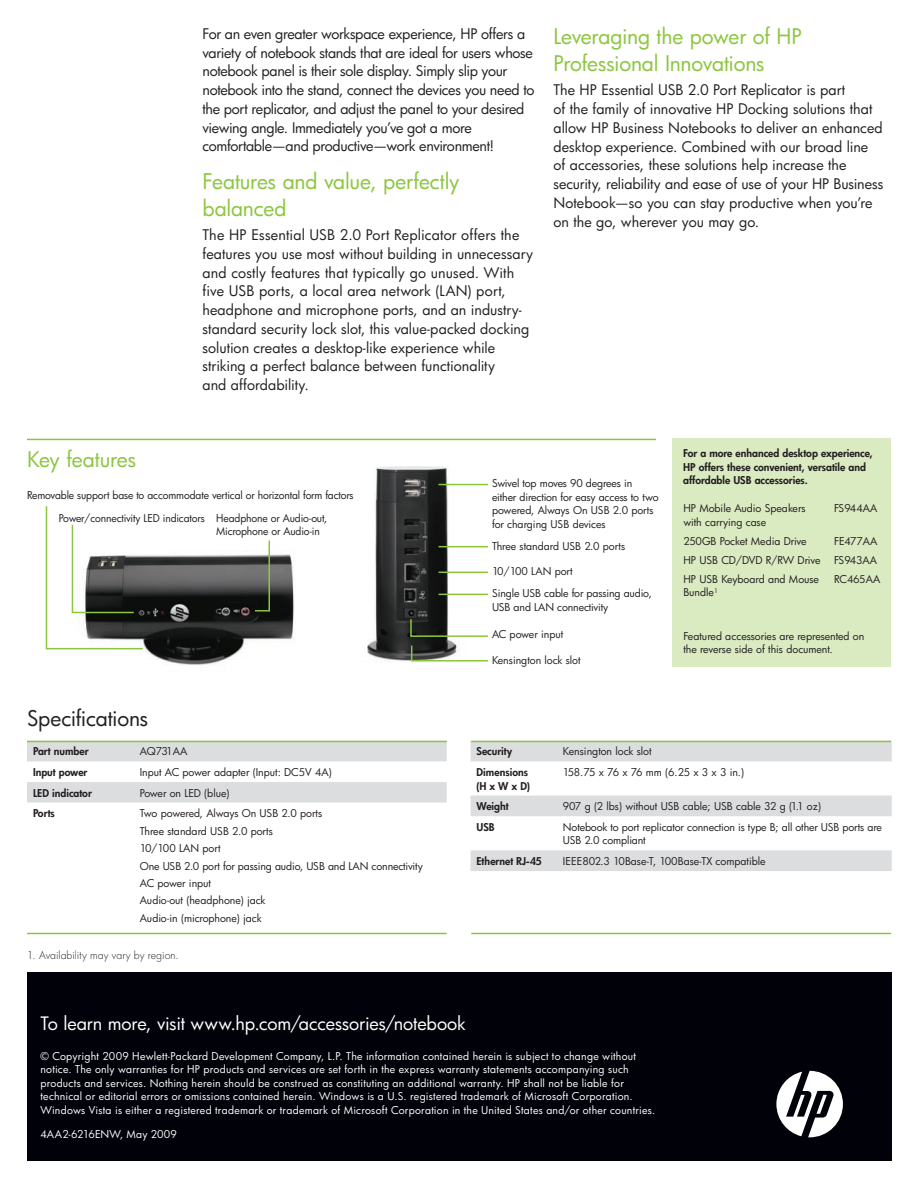
<style>
.page{position:relative;width:918px;height:1188px;background:#fff}
.page>*{position:absolute;margin:0;border:0;box-sizing:border-box;transform-origin:0 0}
.t1{font:21px/27px "HP Futura";letter-spacing:-.01em;color:#8bc63e}
.t2{font:21px "HP Futura";letter-spacing:-.02em;color:#231f20}
.t3{font:18px "HP Futura";letter-spacing:-.005em;color:#fff}
.t4{font:14.25px/18.8px "HP Futura";letter-spacing:-.005em;color:#231f20}
.t5{font:14.25px/18.8px "HP Futura";letter-spacing:-.025em;color:#231f20}
.t6{font:10.5px/17.4px "HP Futura";letter-spacing:-.01em;color:#231f20}
.t7{font:10.5px/13.5px "HP Futura";letter-spacing:.02em;color:#fff}
.t8{font:800 10.5px/13.5px "HP Futura";color:#231f20}
.t9{font:300 10.5px "HP Futura";color:#231f20}
.t10{font:10.5px "HP Futura";letter-spacing:-.06em;color:#231f20}
</style>
<div class="page">
<img style="left:367px;top:466px;width:104px;height:195px">
<div style="left:27px;top:972px;width:864px;height:189px;background:#010209"></div>
<hr style="left:27px;top:439px;width:629px;height:1px;background:#8bc63e">
<svg style="left:27px;top:742px;width:420px;height:61px"></svg>
<svg style="left:471px;top:741px;width:421px;height:130px"></svg>
<svg style="left:776px;top:1071px;width:67px;height:66px"></svg>
<hr style="left:439px;top:484px;width:49px;height:1px;background:#8bc63e">
<hr style="left:439px;top:572px;width:49px;height:1px;background:#8bc63e">
<hr style="left:439px;top:594px;width:49px;height:1px;background:#8bc63e">
<hr style="left:439px;top:546px;width:49px;height:1px;background:#8bc63e">
<svg style="left:410px;top:644px;width:78px;height:18px"></svg>
<svg style="left:410px;top:618px;width:78px;height:20px"></svg>
<img style="left:144px;top:554px;width:150px;height:111px">
<svg style="left:45px;top:506px;width:99px;height:144px"></svg>
<svg style="left:254px;top:540px;width:17px;height:72px"></svg>
<div style="left:672px;top:438px;width:219px;height:229px;background:#daeac1"></div>
<hr style="left:27px;top:933px;width:420px;height:1px;background:#8bc63e">
<hr style="left:27px;top:741px;width:420px;height:1px;background:#8bc63e">
<hr style="left:471px;top:933px;width:420px;height:1px;background:#8bc63e">
<hr style="left:471px;top:741px;width:420px;height:1px;background:#8bc63e">
<p class="t5" style="left:203px;top:24px;width:334px">For an even greater workspace experience, HP offers a variety of notebook stands that are ideal for users whose notebook panel is their sole display. Simply slip your notebook into the stand, connect the devices you need to the port replicator, and adjust the panel to your desired viewing angle. Immediately you’ve got a more comfortable—and productive—work environment!</p>
<h1 class="t1" style="left:203px;top:167px;width:259px">Features and value, perfectly balanced</h1>
<p class="t4" style="left:203px;top:225px;width:332px">The HP Essential USB 2.0 Port Replicator offers the features you use most without building in unnecessary and costly features that typically go unused. With five USB ports, a local area network (LAN) port, headphone and microphone ports, and an industry&shy;standard security lock slot, this value-packed docking solution creates a desktop-like experience while striking a perfect balance between functionality<br>and affordability.</p>
<h1 class="t1" style="left:554px;top:23px;width:250px">Leveraging the power of HP<br>Professional Innovations</h1>
<p class="t4" style="left:554px;top:81px;width:331px">The HP Essential USB 2.0 Port Replicator is part<br>of the family of innovative HP Docking solutions that allow HP Business Notebooks to deliver an enhanced desktop experience. Combined with our broad line of accessories, these solutions help increase the security, reliability and ease of use of your HP Business Notebook—so you can stay productive when you’re on the go, wherever you may go.</p>
<h1 class="t1" style="left:27px;top:446px;width:111px">Key features</h1>
<p class="t6" style="left:27px;top:484px;width:328px;line-height:22.2px;text-align:center">Removable support base to accommodate vertical or horizontal form factors<br>Power/connectivity LED indicators Headphone or Audio-out,</p>
<p class="t6" style="left:216px;top:522px;width:105px">Microphone or Audio-in</p>
<h1 class="t2" style="left:27px;top:705px;width:123px">Specifications</h1>
<p class="t8" style="left:33px;top:745px;width:57px">Part number</p>
<p class="t6" style="left:140px;top:743px;width:49px">AQ731AA</p>
<p class="t8" style="left:33px;top:765px;width:56px">Input power</p>
<p class="t6" style="left:140px;top:763px;width:193px">Input AC power adapter (Input: DC5V 4A)</p>
<p class="t8" style="left:33px;top:786px;width:60px">LED indicator</p>
<p class="t6" style="left:140px;top:784px;width:91px">Power on LED (blue)</p>
<p class="t8" style="left:33px;top:807px;width:23px">Ports</p>
<p class="t6" style="left:140px;top:805px;width:285px">Two powered, Always On USB 2.0 ports<br>Three standard USB 2.0 ports<br>10/100 LAN port<br>One USB 2.0 port for passing audio, USB and LAN connectivity<br>AC power input<br>Audio-out (headphone) jack<br>Audio-in (microphone) jack</p>
<p class="t9" style="left:27px;top:948px;width:153px">1. Availability may vary by region.</p>
<p class="t6" style="left:492px;top:477px;width:168px;line-height:13.5px">Swivel top moves 90 degrees in either direction for easy access to two powered, Always On USB 2.0 ports for charging USB devices</p>
<p class="t6" style="left:492px;top:560px;width:161px;line-height:22px">10/100 LAN port<br>Single USB cable for passing audio,</p>
<p class="t6" style="left:492px;top:598px;width:118px">USB and LAN connectivity</p>
<p class="t6" style="left:492px;top:537px;width:135px">Three standard USB 2.0 ports</p>
<p class="t6" style="left:492px;top:625px;width:73px">AC power input</p>
<p class="t6" style="left:492px;top:651px;width:90px">Kensington lock slot</p>
<p class="t8" style="left:683px;top:447px;width:191px">For a more enhanced desktop experience,<br>HP offers these convenient, versatile and affordable USB accessories.</p>
<p class="t6" style="left:683px;top:502px;width:124px;line-height:13.5px">HP Mobile Audio Speakers with carrying case</p>
<p class="t6" style="left:683px;top:531px;width:139px;line-height:18.9px">250GB Pocket Media Drive<br>HP USB CD/DVD R/RW Drive<br>HP USB Keyboard and Mouse</p>
<p class="t6" style="left:683px;top:583px;width:36px">Bundle<sup>1</sup></p>
<p class="t6" style="left:683px;top:629px;width:182px;line-height:13.5px">Featured accessories are represented on the reverse side of this document.</p>
<p class="t6" style="left:834px;top:500px;width:45px">FS944AA</p>
<p class="t6" style="left:834px;top:531px;width:48px;line-height:18.9px">FE477AA<br>FS943AA<br>RC465AA</p>
<p class="t8" style="left:477px;top:745px;width:37px">Security</p>
<p class="t6" style="left:563px;top:743px;width:90px">Kensington lock slot</p>
<p class="t8" style="left:477px;top:765px;width:55px">Dimensions (H x W x D)</p>
<p class="t10" style="left:563px;top:765px;width:183px">158.75 x 76 x 76 mm (6.25 x 3 x 3 in.)</p>
<p class="t8" style="left:477px;top:799px;width:34px">Weight</p>
<p class="t6" style="left:563px;top:797px;width:260px">907 g (2 lbs) without USB cable; USB cable 32 g (1.1 oz)</p>
<p class="t8" style="left:477px;top:820px;width:20px">USB</p>
<p class="t6" style="left:563px;top:820px;width:321px;line-height:13.5px">Notebook to port replicator connection is type B; all other USB ports are<br>USB 2.0 compliant</p>
<p class="t8" style="left:477px;top:854px;width:67px">Ethernet RJ-45</p>
<p class="t6" style="left:563px;top:852px;width:204px">IEEE802.3 10Base-T, 100Base-TX compatible</p>
<h2 class="t3" style="left:41px;top:1011px;width:427px">To learn more, visit www.hp.com/accessories/notebook</h2>
<p class="t7" style="left:41px;top:1049px;width:616px">© Copyright 2009 Hewlett-Packard Development Company, L.P. The information contained herein is subject to change without notice. The only warranties for HP products and services are set forth in the express warranty statements accompanying such products and services. Nothing herein should be construed as constituting an additional warranty. HP shall not be liable for technical or editorial errors or omissions contained herein. Windows is a U.S. registered trademark of Microsoft Corporation.<br>Windows Vista is either a registered trademark or trademark of Microsoft Corporation in the United States and/or other countries.</p>
<p class="t7" style="left:41px;top:1127px;width:138px">4AA2-6216ENW, May 2009</p>
</div>
